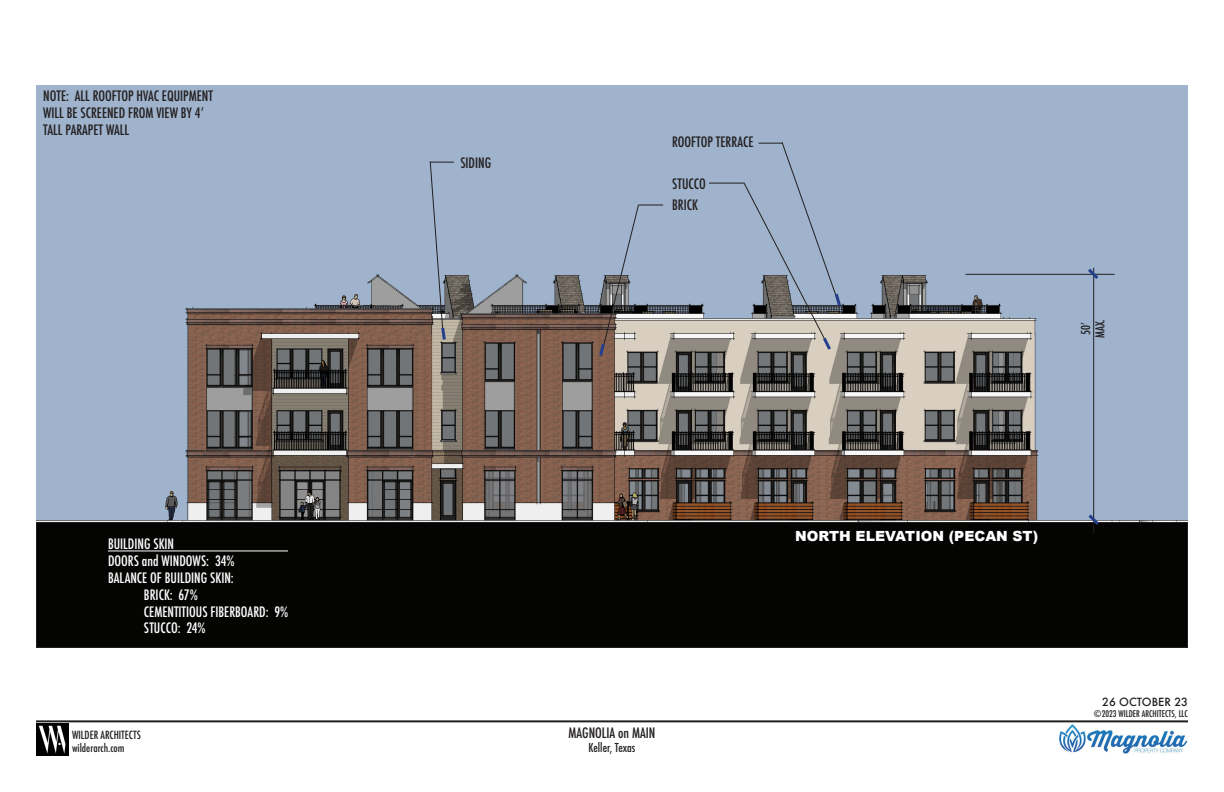
<style>
.page{position:relative;width:1224px;height:792px;background:#fff}
.page>*{position:absolute;margin:0;border:0;box-sizing:border-box;transform-origin:0 0}
.t1{font:500 condensed 14px/16.8px "Futura";color:#231f20}
.t2{font:500 condensed 14px "Futura";color:#fff}
.t3{font:900 14px "Arial";color:#fff}
.t4{font:500 condensed 12px "Futura";color:#231f20}
.t5{font:500 condensed 11px/13.2px "Futura";color:#231f20}
.t6{font:500 11px "Futura";color:#231f20}
.t7{font:500 condensed 9px "Futura";color:#231f20}
.s1{font-stretch:normal}
</style>
<div class="page">
<img style="left:1059px;top:724px;width:129px;height:30px">
<hr style="left:36px;top:720px;width:1152px;height:2px;background:#231f20">
<img style="left:37px;top:724px;width:32px;height:31px">
<img style="left:36px;top:86px;width:1152px;height:436px">
<div style="left:36px;top:522px;width:1152px;height:126px;background:#040503"></div>
<div style="left:36px;top:522px;width:1152px;height:126px;border:1px solid #231f20"></div>
<hr style="left:966px;top:274px;width:149px;height:1px;background:#231f20">
<hr style="left:1093px;top:268px;width:1px;height:266px;background:#231f20">
<svg style="left:1085px;top:265px;width:17px;height:17px"></svg>
<svg style="left:1085px;top:511px;width:17px;height:14px"></svg>
<svg style="left:597px;top:203px;width:66px;height:156px;background:#979faa"></svg>
<svg style="left:429px;top:161px;width:25px;height:182px;background:#929eae"></svg>
<hr style="left:709px;top:183px;width:35px;height:1px;background:#231f20">
<svg style="left:743px;top:141px;width:100px;height:212px;background:#9ba8b9"></svg>
<hr style="left:108px;top:550px;width:180px;height:1px;background:#fff">
<p class="t1" style="left:43px;top:88px;width:171px">NOTE: ALL ROOFTOP HVAC EQUIPMENT<br>WILL BE SCREENED FROM VIEW BY 4’<br>TALL PARAPET WALL</p>
<p class="t1" style="left:460px;top:154px;width:32px">SIDING</p>
<p class="t1" style="left:672px;top:133px;width:83px">ROOFTOP TERRACE</p>
<p class="t1" style="left:672px;top:176px;width:35px">STUCCO</p>
<p class="t1" style="left:672px;top:197px;width:27px">BRICK</p>
<p class="t4" style="left:1078px;top:335px;width:14px;rotate:-90deg">50’</p>
<p class="t4" style="left:1092px;top:338px;width:20px;rotate:-90deg">MAX.</p>
<p class="t2" style="left:108px;top:535px;width:68px">BUILDING SKIN</p>
<p class="t2" style="left:108px;top:552px;width:128px">DOORS and WINDOWS: 34%</p>
<p class="t2" style="left:108px;top:569px;width:127px">BALANCE OF BUILDING SKIN:</p>
<p class="t2" style="left:144px;top:586px;width:55px">BRICK: 67%</p>
<p class="t2" style="left:144px;top:603px;width:146px">CEMENTITIOUS FIBERBOARD: 9%</p>
<p class="t2" style="left:144px;top:619px;width:63px">STUCCO: 24%</p>
<p class="t5" style="left:72px;top:729px;width:71px">WILDER ARCHITECTS wilderarch.com</p>
<p class="t1" style="left:569px;top:725px;width:88px">MAGNOLIA on MAIN</p>
<p class="t4" style="left:589px;top:740px;width:48px">Keller, Texas</p>
<p class="t3" style="left:795px;top:526px;width:245px">NORTH ELEVATION (PECAN ST)</p>
<p class="t6" style="left:1102px;top:694px;width:87px">26 OCTOBER 23</p>
<p class="t7" style="left:1094px;top:708px;width:96px"><span class="s1">©</span>2023 WILDER ARCHITECTS, LLC</p>
</div>
